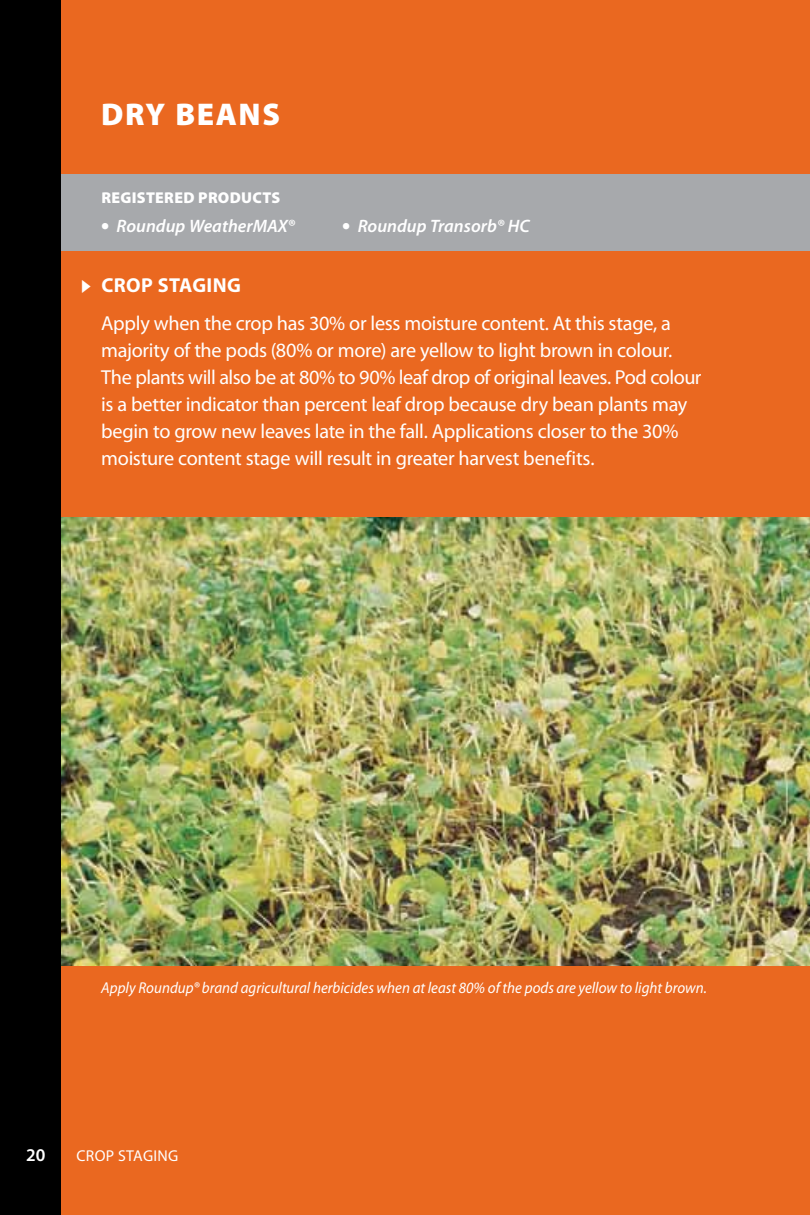
<style>
.page{position:relative;width:810px;height:1215px;background:#ea6820}
.page>*{position:absolute;margin:0;border:0;box-sizing:border-box;transform-origin:0 0}
.t1{font:900 31.5px "Myriad Pro";letter-spacing:.05em;color:#fff}
.t2{font:20.25px/27px "Myriad Pro";letter-spacing:-.02em;color:#fff}
.t3{font:700 20.25px "Myriad Pro";letter-spacing:.02em;color:#fff}
.t4{font:italic 600 18px "Myriad Pro";color:#fff}
.t5{font:600 18px "Myriad Pro";color:#fff}
.t6{font:italic 15.75px "Myriad Pro";color:#fff;scale:.95 1}
.t7{font:900 15.75px "Myriad Pro";color:#fff}
.t8{font:15.75px "Myriad Pro";letter-spacing:.02em;color:#fff}
.s1{font-weight:900;font-style:normal;font-size:22.5px}
</style>
<div class="page">
<img style="left:61px;top:518px;width:749px;height:447px">
<div style="left:57px;top:174px;width:753px;height:76px;background:#a7a9ac"></div>
<div style="left:0;top:0;width:61px;height:1215px;background:#000"></div>
<h1 class="t1" style="left:101px;top:96px;width:180px">DRY BEANS</h1>
<p class="t7" style="left:101px;top:189px;width:21px">REGISTERED</p>
<p class="t7" style="left:198px;top:189px;width:12px">PROD</p>
<p class="t7" style="left:241px;top:189px;width:22px">UCTS</p>
<p class="t4" style="left:101px;top:217px;width:195px"><span class="s1">•</span> Roundup WeatherMAX®</p>
<p class="t4" style="left:342px;top:217px;width:189px"><span class="s1">•</span> Roundup Transorb® HC</p>
<p class="t3" style="left:101px;top:274px;width:141px">CROP STAGING</p>
<p class="t2" style="left:101px;top:310px;width:602px">Apply when the crop has 30% or less moisture content. At this stage, a majority of the pods (80% or more) are yellow to light brown in colour.<br>The plants will also be at 80% to 90% leaf drop of original leaves. Pod colour is a better indicator than percent leaf drop because dry bean plants may begin to grow new leaves late in the fall. Applications closer to the 30% moisture content stage will result in greater harvest benefits.</p>
<p class="t6" style="left:101px;top:979px;width:639px">Apply Roundup® brand agricultural herbicides when at least 80% of the pods are yellow to light brown.</p>
<p class="t5" style="left:26px;top:1145px;width:21px">20</p>
<p class="t8" style="left:76px;top:1147px;width:103px">CROP STAGING</p>
</div>
